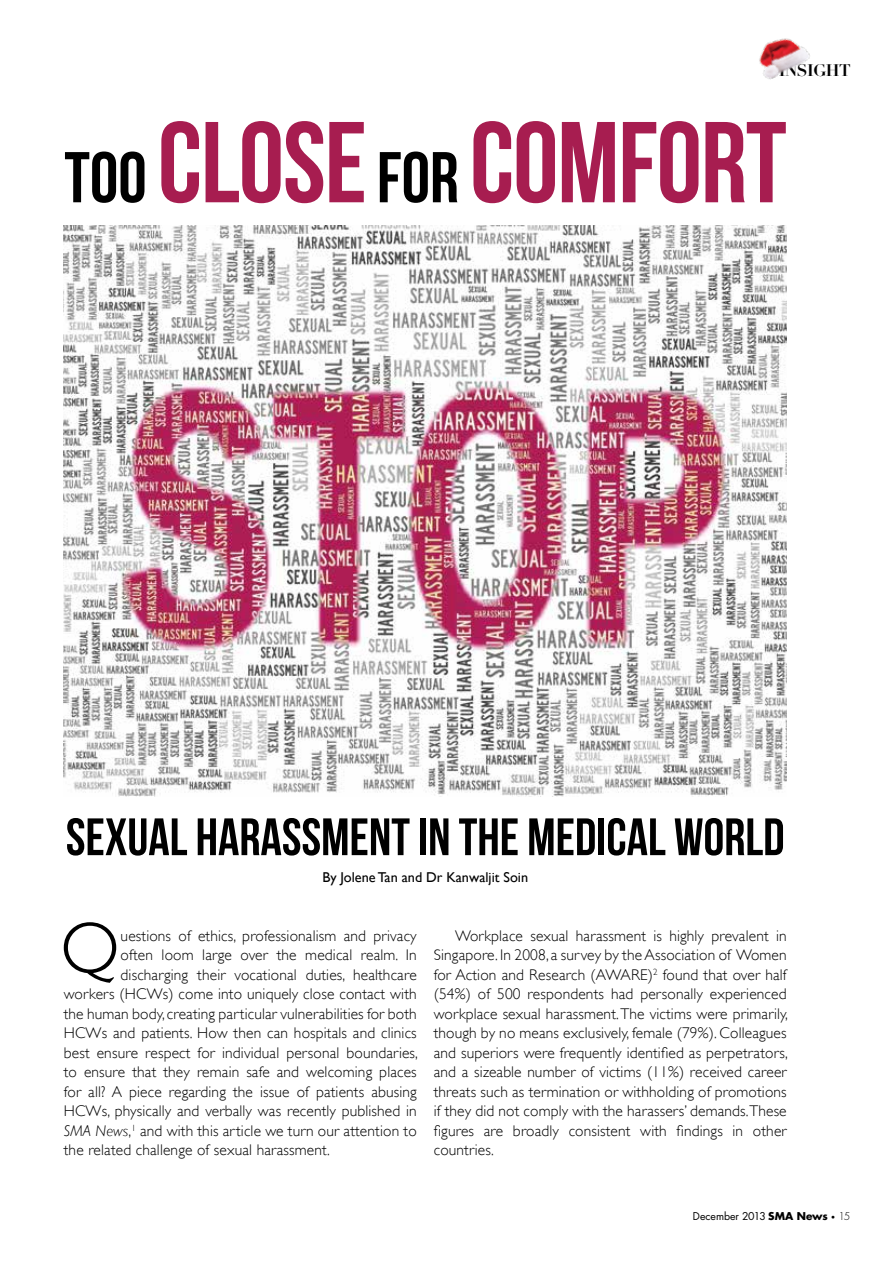
<style>
.page{position:relative;width:893px;height:1263px;background:#fff}
.page>*{position:absolute;margin:0;border:0;box-sizing:border-box;transform-origin:0 0}
.t1{font:114.75px "Bebas Neue";letter-spacing:-.01em;color:#a71d50}
.t2{font:300 72.6px "Gill Sans";color:#000}
.t3{font:52.5px "Bebas Neue";color:#000}
.t4{font:700 16.5px "Didot LH";letter-spacing:-.025em;color:#000}
.t5{font:300 15.45px/19.5px "Gill Sans";letter-spacing:.01em;color:#000;text-align:justify}
.t6{font:14.25px "Gill Sans";color:#000}
.t7{font:10.5px "Futura";color:#000}
.s1{font-size:71.7px;color:#000}
.s2{font-style:italic}
.s3{font-weight:700}
.s4{font-weight:300;font-size:7.5px}
.s5{font-weight:300}
</style>
<div class="page">
<img style="left:800px;top:46px;width:10px;height:19px">
<img style="left:64px;top:226px;width:723px;height:571px">
<svg style="left:459px;top:38px;width:341px;height:233px"></svg>
<p class="t4" style="left:779px;top:60px;width:74px">INSIGHT</p>
<h1 class="t1" style="left:64px;top:100px;width:724px"><span class="s1">TOO</span> CLOSE <span class="s1">FOR</span> COMFORT</h1>
<h3 class="t3" style="left:66px;top:808px;width:720px">SEXUAL HARASSMENT IN THE MEDICAL WORLD</h3>
<p class="t6" style="left:322px;top:869px;width:207px">By Jolene Tan and Dr Kanwaljit Soin</p>
<h2 class="t2" style="left:60px;top:907px;width:61px">Q</h2>
<p class="t5" style="left:121px;top:926px;width:298px">uestions of ethics, professionalism and privacy</p>
<p class="t5" style="left:121px;top:945px;width:298px">often loom large over the medical realm. In</p>
<p class="t5" style="left:121px;top:965px;width:298px">discharging their vocational duties, healthcare</p>
<p class="t5" style="left:64px;top:984px;width:354px">workers (HCWs) come into uniquely close contact with</p>
<p class="t5" style="left:64px;top:1004px;width:354px">the human body, creating particular vulnerabilities for both</p>
<p class="t5" style="left:64px;top:1023px;width:354px">HCWs and patients. How then can hospitals and clinics</p>
<p class="t5" style="left:64px;top:1043px;width:356px">best ensure respect for individual personal boundaries,</p>
<p class="t5" style="left:64px;top:1062px;width:354px">to ensure that they remain safe and welcoming places</p>
<p class="t5" style="left:64px;top:1082px;width:354px">for all? A piece regarding the issue of patients abusing</p>
<p class="t5" style="left:64px;top:1101px;width:354px">HCWs, physically and verbally was recently published in</p>
<p class="t5" style="left:64px;top:1121px;width:354px"><span class="s2">SMA News</span>,<sup>1</sup> and with this article we turn our attention to</p>
<p class="t5" style="left:64px;top:1140px;width:267px">the related challenge of sexual harassment.</p>
<p class="t5" style="left:434px;top:926px;width:356px;text-indent:21px">Workplace sexual harassment is highly prevalent in Singapore. In 2008, a survey by the Association of Women for Action and Research (AWARE)<sup>2</sup> found that over half (54%) of 500 respondents had personally experienced workplace sexual harassment. The victims were primarily, though by no means exclusively, female (79%). Colleagues and superiors were frequently identified as perpetrators, and a sizeable number of victims (11%) received career threats such as termination or withholding of promotions if they did not comply with the harassers’ demands.These figures are broadly consistent with findings in other countries.</p>
<p class="t7" style="left:693px;top:1209px;width:159px">December 2013 <span class="s3">SMA News</span> <span class="s4">•</span> <span class="s5">15</span></p>
</div>
